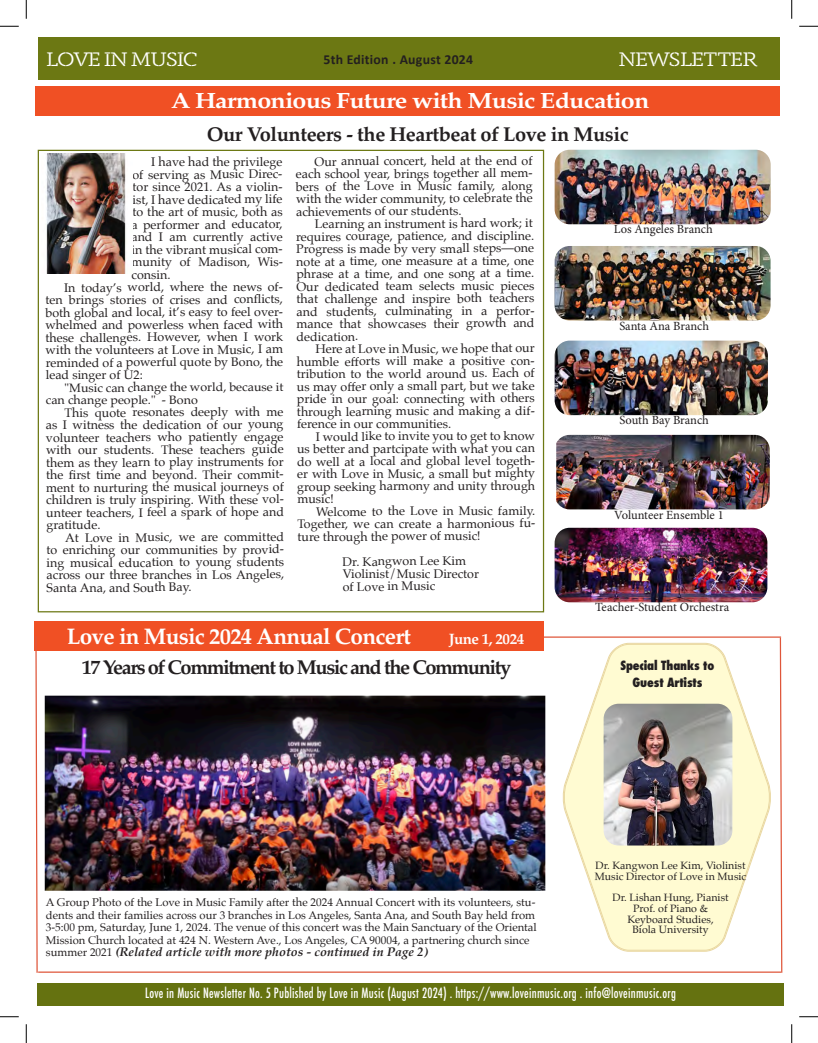
<style>
.page{position:relative;width:818px;height:1043px;background:#fff}
.page>*{position:absolute;margin:0;border:0;box-sizing:border-box;transform-origin:0 0}
.t1{font:700 22.5px "Palatino";letter-spacing:-.03em;color:#fff}
.t2{font:700 22px "Palatino";letter-spacing:-.03em;color:#fff;scale:1.14 1}
.t3{font:700 20px "Palatino";letter-spacing:-.07em;color:#231f20}
.t4{font:700 20px "Palatino";letter-spacing:-.02em;color:#231f20}
.t5{font:19.38px "Anaphora Stencil";letter-spacing:-.05em;color:#fff;scale:1.1 1}
.t6{font:19.38px "Anaphora Stencil";letter-spacing:-.03em;color:#fff;scale:1.1 1}
.t7{font:700 15px "Palatino";letter-spacing:-.03em;color:#fff}
.t8{font:500 condensed 13.75px "Futura";letter-spacing:.02em;color:#fff;scale:.9 1}
.t9{font:700 13.75px "Calibri";letter-spacing:.02em;color:#231f20}
.t10{font:12.5px/12.5px "Palatino";letter-spacing:-.005em;color:#231f20;text-align:justify}
.t11{font:12.5px "Minion Pro";letter-spacing:-.005em;color:#231f20}
.t12{font:italic 700 12.5px "Palatino";color:#231f20}
.t13{font:12.5px "Baskerville";color:#fff}
.t14{font:800 condensed 12.38px "Futura";letter-spacing:-.01em;color:#231f20}
.t15{font:12.12px/12.8px "Palatino";letter-spacing:-.005em;color:#231f20}
.t16{font:11.25px/12.5px "Palatino";color:#231f20}
.t17{font:10.62px "Palatino";color:#231f20}
.s1{font-weight:400;font-style:normal;font-size:11.25px}
</style>
<div class="page">
<div style="left:37px;top:987px;width:744px;height:19px;background:#657210"></div>
<svg style="left:563px;top:644px;width:207px;height:306px"></svg>
<div style="left:38px;top:150px;width:506px;height:462px;background:#fff;border:1px solid #6c7813"></div>
<div style="left:35px;top:86px;width:744px;height:30px;background:#f05024"></div>
<div style="left:34px;top:621px;width:510px;height:29px;background:#f05024"></div>
<img style="left:45px;top:695px;width:500px;height:195px">
<img style="left:554px;top:150px;width:216px;height:74px">
<img style="left:554px;top:246px;width:216px;height:74px">
<img style="left:554px;top:340px;width:213px;height:75px">
<img style="left:556px;top:435px;width:213px;height:74px">
<img style="left:554px;top:528px;width:213px;height:74px">
<img style="left:603px;top:703px;width:129px;height:142px">
<div style="left:38px;top:37px;width:741px;height:42px;background:#6c7813"></div>
<img style="left:46px;top:153px;width:80px;height:120px">
<div style="left:38px;top:983px;width:745px;height:22px;background:#657210"></div>
<hr style="left:543px;top:636px;width:238px;height:1px;background:#df563a">
<svg style="left:779px;top:636px;width:4px;height:337px"></svg>
<hr style="left:38px;top:971px;width:743px;height:1px;background:#df563a">
<svg style="left:35px;top:636px;width:3px;height:337px"></svg>
<svg style="left:0;top:25px;width:19px;height:2px"></svg>
<svg style="left:799px;top:25px;width:19px;height:2px"></svg>
<svg style="left:0;top:1016px;width:19px;height:1px"></svg>
<svg style="left:799px;top:1016px;width:19px;height:1px"></svg>
<svg style="left:25px;top:0;width:2px;height:19px"></svg>
<svg style="left:25px;top:1024px;width:2px;height:18px"></svg>
<svg style="left:791px;top:0;width:1px;height:19px"></svg>
<svg style="left:791px;top:1024px;width:1px;height:18px"></svg>
<p class="t5" style="left:46px;top:47px;width:139px">LOVE IN MUSIC</p>
<p class="t9" style="left:323px;top:50px;width:151px">5th Edition . August 2024</p>
<p class="t6" style="left:618px;top:47px;width:128px">NEWSLETTER</p>
<p class="t2" style="left:171px;top:82px;width:421px">A Harmonious Future with Music Education</p>
<p class="t4" style="left:207px;top:117px;width:423px">Our Volunteers - the Heartbeat of Love in Music</p>
<p class="t10" style="left:296px;top:154px;width:238px;text-indent:19px">Our annual concert, held at the end of each school year, brings together all mem&shy;bers of the Love in Music family, along with the wider community, to celebrate the achievements of our students.</p>
<p class="t10" style="left:296px;top:217px;width:240px;text-align:left;text-indent:19px">Learning an instrument is hard work; it requires courage, patience, and discipline.<br>Progress is made by very small steps—one note at a time, one measure at a time, one phrase at a time, and one song at a time.<br>Our dedicated team selects music pieces that challenge and inspire both teachers and students, culminating in a perfor&shy;mance that showcases their growth and dedication.</p>
<p class="t10" style="left:297px;top:342px;width:240px;text-indent:19px">Here at Love in Music, we hope that our humble efforts will make a positive con&shy;tribution to the world around us. Each of us may offer only a small part, but we take pride in our goal: connecting with others through learning music and making a dif&shy;ference in our communities.</p>
<p class="t10" style="left:297px;top:429px;width:240px;text-indent:19px">I would like to invite you to get to know us better and partcipate with what you can do well at a local and global level togeth&shy;er with Love in Music, a small but mighty group seeking harmony and unity through music!</p>
<p class="t10" style="left:297px;top:504px;width:239px;text-indent:19px">Welcome to the Love in Music family.<br>Together, we can create a harmonious fu&shy;ture through the power of music!</p>
<p class="t10" style="left:342px;top:555px;width:125px">Dr. Kangwon Lee Kim</p>
<p class="t10" style="left:342px;top:567px;width:138px">Violinist/Music Director</p>
<p class="t10" style="left:343px;top:580px;width:94px">of Love in Music</p>
<p class="t1" style="left:67px;top:617px;width:345px">Love in Music 2024 Annual Concert</p>
<p class="t7" style="left:448px;top:626px;width:77px">June 1, 2024</p>
<p class="t10" style="left:131px;top:155px;width:153px;text-indent:20px">I have had the privilege of serving as Music Direc&shy;tor since 2021. As a violin&shy;ist, I have dedicated my life to the art of music, both as a performer and educator, and I am currently active in the vibrant musical com&shy;munity of Madison, Wis&shy;consin.</p>
<p class="t10" style="left:45px;top:281px;width:239px;text-indent:19px">In today’s world, where the news of&shy;ten brings stories of crises and conflicts, both global and local, it’s easy to feel over&shy;whelmed and powerless when faced with these challenges. However, when I work with the volunteers at Love in Music, I am reminded of a powerful quote by Bono, the lead singer of U2:</p>
<p class="t15" style="left:46px;top:381px;width:239px;text-indent:19px">"Music can change the world, because it can change people." - Bono</p>
<p class="t10" style="left:46px;top:406px;width:239px;text-indent:19px">This quote resonates deeply with me as I witness the dedication of our young volunteer teachers who patiently engage with our students. These teachers guide them as they learn to play instruments for the first time and beyond. Their commit&shy;ment to nurturing the musical journeys of children is truly inspiring. With these vol&shy;unteer teachers, I feel a spark of hope and gratitude.</p>
<p class="t10" style="left:46px;top:530px;width:239px;text-indent:19px">At Love in Music, we are committed to enriching our communities by provid&shy;ing musical education to young students across our three branches in Los Angeles, Santa Ana, and South Bay.</p>
<p class="t3" style="left:82px;top:650px;width:431px">17 Years of Commitment to Music and the Community</p>
<p class="t11" style="left:614px;top:221px;width:100px">Los Angeles Branch</p>
<p class="t11" style="left:619px;top:317px;width:91px">Santa Ana Branch</p>
<p class="t11" style="left:619px;top:412px;width:91px">South Bay Branch</p>
<p class="t11" style="left:614px;top:506px;width:111px">Volunteer Ensemble 1</p>
<p class="t11" style="left:595px;top:599px;width:136px">Teacher-Student Orchestra</p>
<p class="t14" style="left:620px;top:657px;width:95px">Special Thanks to</p>
<p class="t14" style="left:632px;top:673px;width:71px">Guest Artists</p>
<p class="t16" style="left:46px;top:896px;width:492px">A Group Photo of the Love in Music Family after the 2024 Annual Concert with its volunteers, stu&shy;dents and their families across our 3 branches in Los Angeles, Santa Ana, and South Bay held from 3-5:00 pm, Saturday, June 1, 2024. The venue of this concert was the Main Sanctuary of the Oriental Mission Church located at 424 N. Western Ave., Los Angeles, CA 90004, a partnering church since</p>
<p class="t12" style="left:46px;top:941px;width:383px"><span class="s1">summer 2021</span> (Related article with more photos - continued in Page 2)</p>
<p class="t17" style="left:595px;top:856px;width:151px">Dr. Kangwon Lee Kim, Violinist</p>
<p class="t17" style="left:594px;top:867px;width:153px">Music Director of Love in Music</p>
<p class="t17" style="left:612px;top:888px;width:118px">Dr. Lishan Hung, Pianist</p>
<p class="t17" style="left:633px;top:899px;width:76px">Prof. of Piano &amp;</p>
<p class="t17" style="left:627px;top:910px;width:88px">Keyboard Studies,</p>
<p class="t17" style="left:632px;top:920px;width:78px">Biola University</p>
<p class="t8" style="left:145px;top:984px;width:591px">Love in Music Newsletter No. 5 Published by Love in Music (August 2024) . https://www.loveinmusic.org . info@loveinmusic.org</p>
<p class="t13" style="left:399px;top:989px;width:8px">1</p>
</div>
